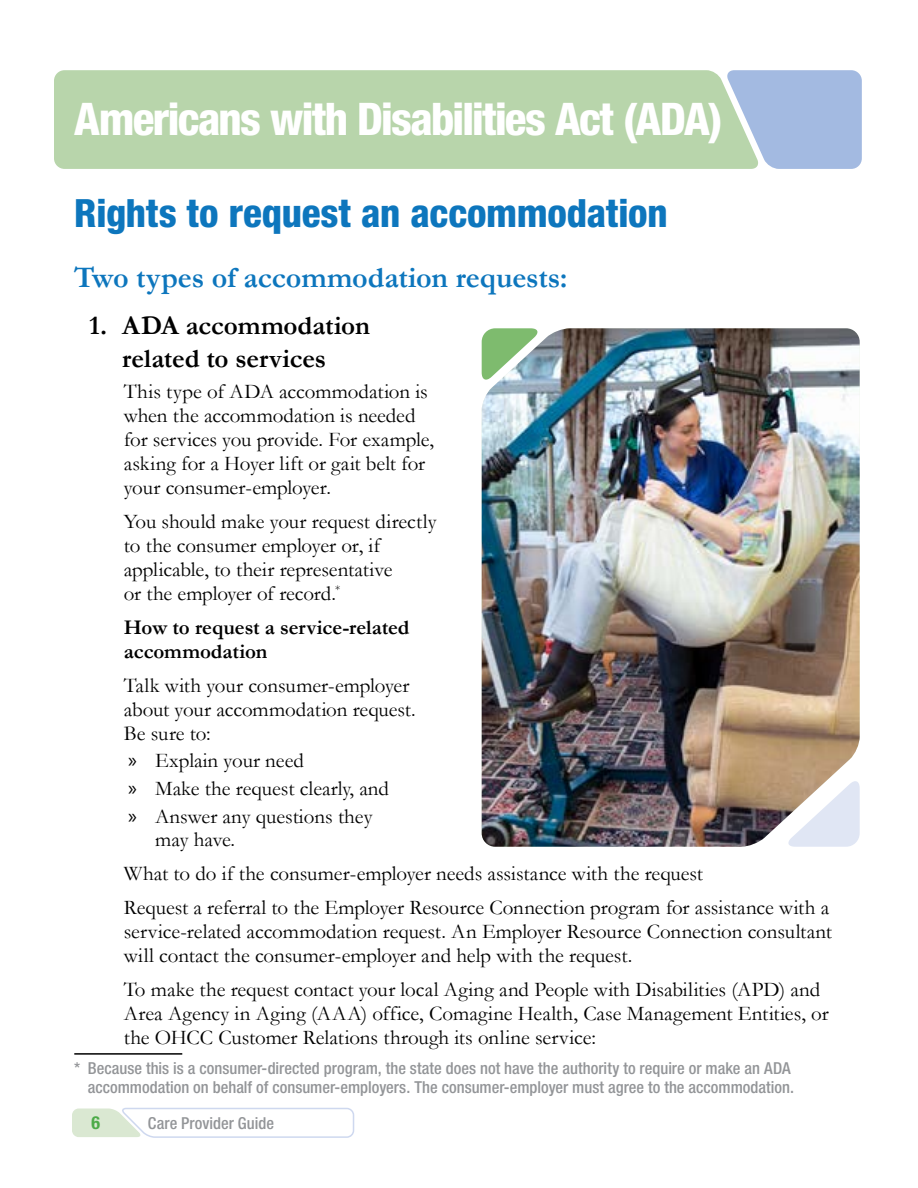
<style>
.page{position:relative;width:918px;height:1188px;background:#fff}
.page>*{position:absolute;margin:0;border:0;box-sizing:border-box;transform-origin:0 0}
.t1{font:800 condensed 45px "Helvetica Neue LT Std";letter-spacing:-.035em;color:#fff}
.t2{font:800 condensed 39px "Helvetica Neue LT Std";letter-spacing:-.005em;color:#0d76bd}
.t3{font:700 30px "Garamond";letter-spacing:-.005em;color:#0d76bd}
.t4{font:700 27px/33px "Garamond";letter-spacing:-.005em;color:#000;text-align:center}
.t5{font:21px/24px "Garamond";color:#000}
.t6{font:700 21px/24px "Garamond";color:#000}
.t7{font:700 condensed 18px "Helvetica Neue LT Std";color:#4cab48}
.t8{font:500 condensed 16.5px/19.8px "Helvetica Neue LT Std";color:#939598;text-align:right}
.s1{font-family:"Myriad Pro"}
</style>
<div class="page">
<svg style="left:72px;top:1107px;width:283px;height:31px"></svg>
<div style="left:760px;top:70px;width:102px;height:99px;background:#a3bae1"></div>
<div style="left:54px;top:70px;width:706px;height:99px;background:#b8d5ab"></div>
<hr style="left:74px;top:1053px;width:108px;height:2px;background:#000">
<img style="left:482px;top:328px;width:378px;height:519px">
<svg style="left:482px;top:328px;width:58px;height:54px"></svg>
<svg style="left:786px;top:779px;width:74px;height:68px"></svg>
<h1 class="t1" style="left:74px;top:92px;width:650px">Americans with Disabilities Act (ADA)</h1>
<h2 class="t2" style="left:74px;top:189px;width:595px">Rights to request an accommodation</h2>
<h3 class="t3" style="left:74px;top:257px;width:495px">Two types of accommodation requests:</h3>
<p class="t4" style="left:89px;top:309px;width:282px">1. ADA accommodation related to services</p>
<p class="t5" style="left:124px;top:378px;width:312px">This type of ADA accommodation is when the accommodation is needed for services you provide. For example, asking for a Hoyer lift or gait belt for your consumer-employer.</p>
<p class="t5" style="left:124px;top:508px;width:314px">You should make your request directly to the consumer employer or, if applicable, to their representative<br>or the employer of record.<sup>*</sup></p>
<p class="t6" style="left:124px;top:615px;width:287px">How to request a service-related accommodation</p>
<p class="t5" style="left:124px;top:672px;width:294px">Talk with your consumer-employer about your accommodation request.<br>Be sure to:</p>
<p class="t5" style="left:128px;top:746px;width:262px;line-height:27.9px"><span class="s1">»</span> Explain your need<br><span class="s1">»</span> Make the request clearly, and <span class="s1">»</span> Answer any questions they</p>
<p class="t5" style="left:124px;top:822px;width:707px;line-height:34px;text-indent:32px">may have.<br>What to do if the consumer-employer needs assistance with the request<br>Request a referral to the Employer Resource Connection program for assistance with a</p>
<p class="t5" style="left:124px;top:919px;width:710px">service-related accommodation request. An Employer Resource Connection consultant will contact the consumer-employer and help with the request.</p>
<p class="t5" style="left:124px;top:977px;width:706px">To make the request contact your local Aging and People with Disabilities (APD) and<br>Area Agency in Aging (AAA) office, Comagine Health, Case Management Entities, or the OHCC Customer Relations through its online service:</p>
<p class="t8" style="left:74px;top:1058px;width:721px">* Because this is a consumer-directed program, the state does not have the authority to require or make an ADA accommodation on behalf of consumer-employers. The consumer-employer must agree to the accommodation.</p>
<p class="t7" style="left:91px;top:1112px;width:10px">6</p>
<p class="t8" style="left:148px;top:1113px;width:128px">Care Provider Guide</p>
</div>
